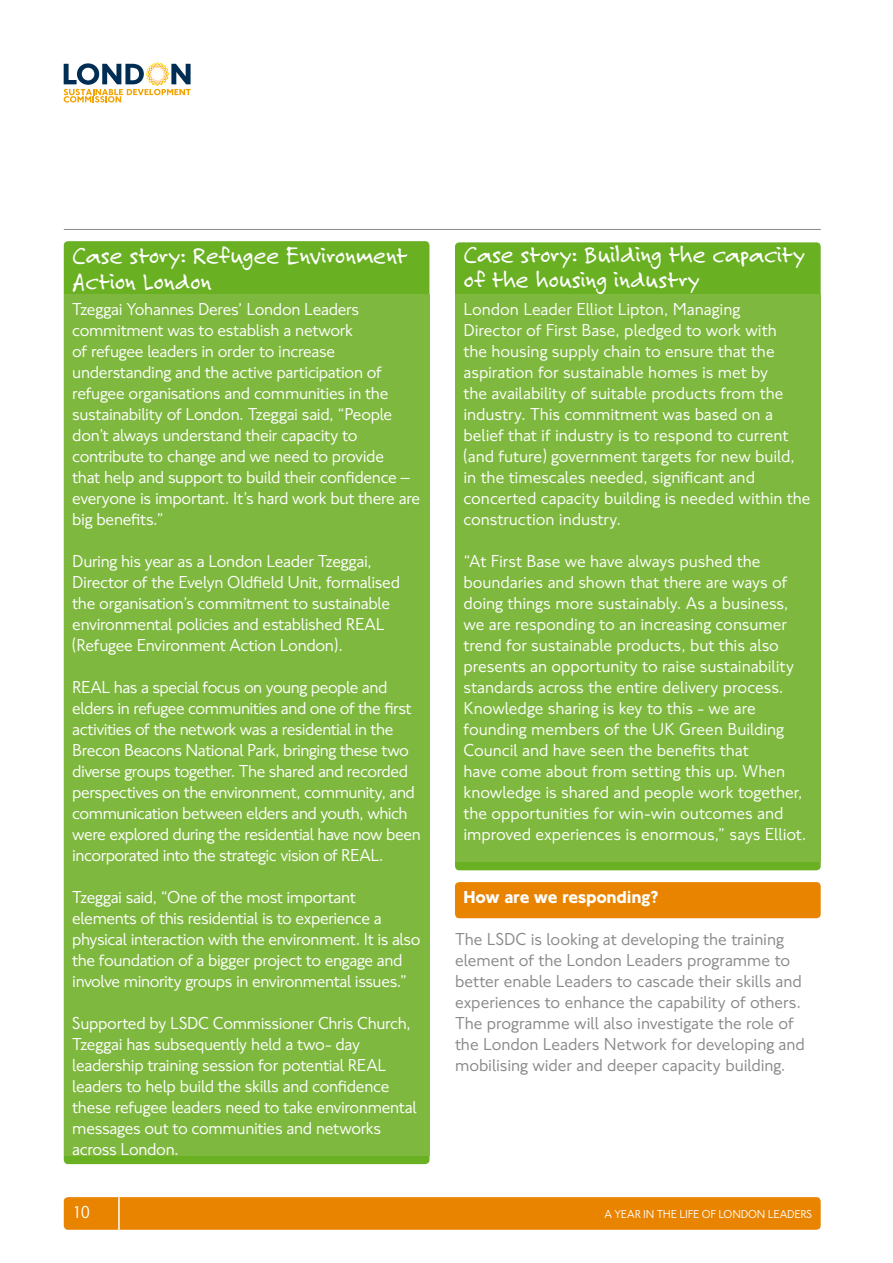
<style>
.page{position:relative;width:893px;height:1263px;background:#fff}
.page>*{position:absolute;margin:0;border:0;box-sizing:border-box;transform-origin:0 0}
.t1{font:25.5px/25.5px "Felt Tip Roman";letter-spacing:-.005em;color:#fff}
.t2{font:18px/21px "NJTFL";letter-spacing:-.015em;color:#fff}
.t3{font:18px/21px "NJTFL";letter-spacing:-.005em;color:#87888a}
.t4{font:700 18px "NJTFL";letter-spacing:-.015em;color:#fff}
.t5{font:12px "NJTFL";letter-spacing:-.015em;color:#fff}
</style>
<div class="page">
<hr style="left:64px;top:229px;width:757px;height:1px;background:#87888a">
<div style="left:64px;top:1197px;width:757px;height:33px;background:#e98400;border-radius:4px"></div>
<svg style="left:64px;top:62px;width:127px;height:40px"></svg>
<hr style="left:118px;top:1197px;width:2px;height:42px;background:#fff">
<div style="left:455px;top:882px;width:366px;height:36px;background:#e98400;border-radius:4px"></div>
<div style="left:455px;top:242px;width:366px;height:628px;background:#6ab023;border-radius:4px"></div>
<div style="left:64px;top:241px;width:365px;height:923px;background:#6ab023;border-radius:4px"></div>
<div style="left:64px;top:294px;width:365px;height:861px;background:#7eb83e"></div>
<div style="left:455px;top:294px;width:366px;height:567px;background:#7eb83e"></div>
<h1 class="t1" style="left:72px;top:242px;width:336px">Case story: Refugee Environment<br>Action London</h1>
<h1 class="t1" style="left:463px;top:241px;width:343px">Case story: Building the capacity of the housing industry</h1>
<p class="t2" style="left:72px;top:299px;width:349px">Tzeggai Yohannes Deres’ London Leaders commitment was to establish a network<br>of refugee leaders in order to increase understanding and the active participation of refugee organisations and communities in the sustainability of London. Tzeggai said, “People don’t always understand their capacity to contribute to change and we need to provide<br>that help and support to build their confidence – everyone is important. It’s hard work but there are big benefits.”</p>
<p class="t2" style="left:72px;top:551px;width:329px">During his year as a London Leader Tzeggai, Director of the Evelyn Oldfield Unit, formalised the organisation’s commitment to sustainable environmental policies and established REAL (Refugee Environment Action London).</p>
<p class="t2" style="left:72px;top:677px;width:350px">REAL has a special focus on young people and elders in refugee communities and one of the first activities of the network was a residential in the Brecon Beacons National Park, bringing these two diverse groups together. The shared and recorded perspectives on the environment, community, and communication between elders and youth, which were explored during the residential have now been incorporated into the strategic vision of REAL.</p>
<p class="t2" style="left:72px;top:887px;width:350px">Tzeggai said, “One of the most important elements of this residential is to experience a physical interaction with the environment. It is also the foundation of a bigger project to engage and involve minority groups in environmental issues.”</p>
<p class="t2" style="left:72px;top:1013px;width:346px">Supported by LSDC Commissioner Chris Church, Tzeggai has subsequently held a two- day leadership training session for potential REAL leaders to help build the skills and confidence these refugee leaders need to take environmental messages out to communities and networks across London.</p>
<p class="t2" style="left:463px;top:299px;width:349px">London Leader Elliot Lipton, Managing<br>Director of First Base, pledged to work with<br>the housing supply chain to ensure that the aspiration for sustainable homes is met by<br>the availability of suitable products from the industry. This commitment was based on a belief that if industry is to respond to current (and future) government targets for new build, in the timescales needed, significant and concerted capacity building is needed within the construction industry.</p>
<p class="t2" style="left:463px;top:551px;width:345px">“At First Base we have always pushed the boundaries and shown that there are ways of doing things more sustainably. As a business, we are responding to an increasing consumer trend for sustainable products, but this also presents an opportunity to raise sustainability standards across the entire delivery process.<br>Knowledge sharing is key to this - we are founding members of the UK Green Building Council and have seen the benefits that<br>have come about from setting this up. When knowledge is shared and people work together, the opportunities for win-win outcomes and improved experiences is enormous,” says Elliot.</p>
<p class="t4" style="left:463px;top:887px;width:196px">How are we responding?</p>
<p class="t3" style="left:455px;top:929px;width:351px">The LSDC is looking at developing the training element of the London Leaders programme to better enable Leaders to cascade their skills and experiences to enhance the capability of others.<br>The programme will also investigate the role of the London Leaders Network for developing and mobilising wider and deeper capacity building.</p>
<p class="t2" style="left:72px;top:1202px;width:19px">10</p>
<p class="t5" style="left:605px;top:1207px;width:209px">A YEAR IN THE LIFE OF LONDON LEADERS</p>
</div>
